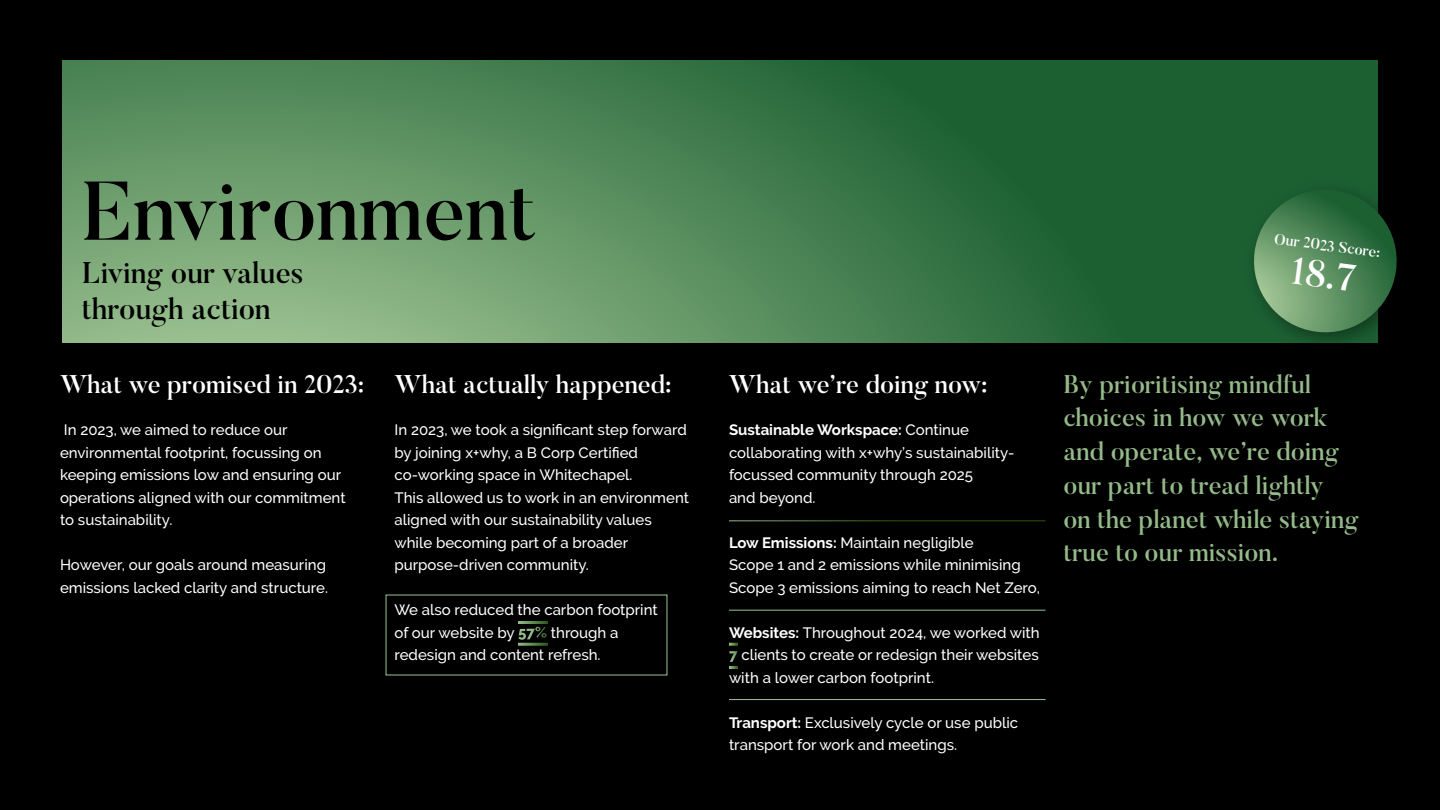
<style>
.page{position:relative;width:1440px;height:810px;background:#000}
.page>*{position:absolute;margin:0;border:0;box-sizing:border-box;transform-origin:0 0}
.t1{font:500 82.57px "Butler";color:#000}
.t2{font:500 37.5px "Butler";color:#fff}
.t3{font:500 29.7px/35.7px "Butler";color:#000}
.t4{font:500 25.5px/33.8px "Butler";color:#94ba8a}
.t5{font:500 25.5px "Butler";color:#fff}
.t6{font:500 15px/22.5px "Raleway";color:#fff}
.t7{font:500 15px "Butler";color:#fff}
.s1{font-weight:800}
.s2{font-weight:700}
</style>
<div class="page">
<svg style="left:62px;top:60px;width:1316px;height:283px;background:#4a8354"></svg>
<hr style="left:729px;top:520px;width:317px;height:1px;background:#fff">
<hr style="left:729px;top:699px;width:317px;height:1px;background:#94ba8a">
<hr style="left:729px;top:610px;width:317px;height:1px;background:#94ba8a">
<div style="left:1243px;top:178px;width:175px;height:176px;background:#000;opacity:.4"></div>
<svg style="left:1249px;top:190px;width:152px;height:147px;background:#3f7248"></svg>
<hr style="left:518px;top:621px;width:30px;height:3px;background:#fff">
<svg style="left:729px;top:643px;width:9px;height:3px"></svg>
<svg style="left:729px;top:666px;width:9px;height:3px"></svg>
<hr style="left:518px;top:643px;width:30px;height:3px;background:#fff">
<h1 class="t1" style="left:82px;top:159px;width:456px">Environment</h1>
<h3 class="t3" style="left:82px;top:254px;width:223px">Living our values through action</h3>
<p class="t7" style="left:1276px;top:229px;width:108px;rotate:7deg">Our 2023 Score:</p>
<h2 class="t2" style="left:1294px;top:247px;width:68px;rotate:7deg">18.7</h2>
<h3 class="t5" style="left:60px;top:367px;width:613px">What we promised in 2023: What actually happened:</h3>
<h3 class="t4" style="left:1064px;top:366px;width:297px">By prioritising mindful choices in how we work and operate, we’re doing our part to tread lightly<br>on the planet while staying true to our mission.</h3>
<h3 class="t5" style="left:729px;top:367px;width:260px">What we’re doing now:</h3>
<p class="t6" style="left:394px;top:418px;width:296px">In 2023, we took a significant step forward by joining x+why, a B Corp Certified co-working space in Whitechapel.<br>This allowed us to work in an environment aligned with our sustainability values while becoming part of a broader purpose-driven community.</p>
<p class="t6" style="left:394px;top:598px;width:265px">We also reduced the carbon footprint of our website by <span class="s1">57%</span> through a redesign and content refresh.</p>
<p class="t6" style="left:60px;top:418px;width:287px">In 2023, we aimed to reduce our environmental footprint, focussing on keeping emissions low and ensuring our operations aligned with our commitment to sustainability.</p>
<p class="t6" style="left:60px;top:553px;width:270px">However, our goals around measuring emissions lacked clarity and structure.</p>
<p class="t6" style="left:729px;top:418px;width:287px"><span class="s2">Sustainable Workspace:</span> Continue collaborating with x+why’s sustainability&shy;focussed community through 2025<br>and beyond.</p>
<p class="t6" style="left:729px;top:531px;width:312px"><span class="s2">Low Emissions:</span> Maintain negligible<br>Scope 1 and 2 emissions while minimising<br>Scope 3 emissions aiming to reach Net Zero,</p>
<p class="t6" style="left:729px;top:621px;width:312px;text-align:justify"><span class="s2">Websites:</span> Throughout 2024, we worked with <span class="s1">7</span> clients to create or redesign their websites with a lower carbon footprint.</p>
<p class="t6" style="left:729px;top:711px;width:291px"><span class="s2">Transport:</span> Exclusively cycle or use public transport for work and meetings.</p>
</div>
